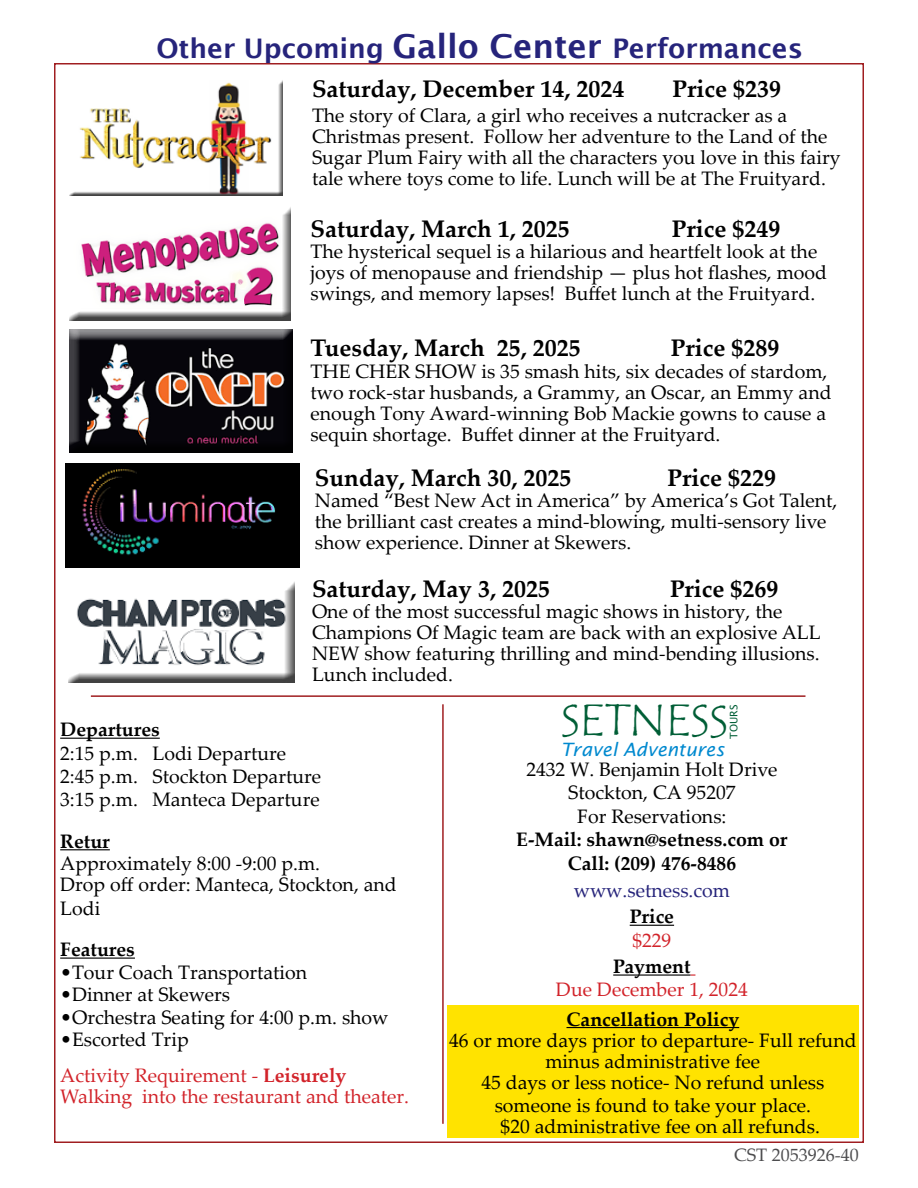
<style>
.page{position:relative;width:918px;height:1188px;background:#fff}
.page>*{position:absolute;margin:0;border:0;box-sizing:border-box;transform-origin:0 0}
.t1{font:45.45px "Tempus Sans ITC";letter-spacing:-.005em;color:#005e36}
.t2{font:600 27px "Lucida Sans";color:#26247b}
.t3{font:700 24px "Palatino Linotype";color:#000}
.t4{font:19.5px/21px "Palatino Linotype";color:#000}
.t5{font:19.5px/36px "Palatino Linotype";color:#d2232a}
.t6{font:700 19.5px/23.4px "Palatino Linotype";color:#000;text-align:center}
.t7{font:19.5px "Palatino Linotype";color:#26247b}
.t8{font:italic 18.45px "Lucida Sans";color:#0089cf}
.t9{font:18px "Palatino Linotype";color:#4d4d4f}
.t10{font:10.35px "Lucida Sans";letter-spacing:-.005em;color:#005e36}
.s1{font-size:33px}
.s2{color:#000}
.s3{font-weight:700}
</style>
<div class="page">
<hr style="left:60px;top:738px;width:100px;height:1px;background:#000">
<hr style="left:60px;top:849px;width:50px;height:1px;background:#000">
<hr style="left:60px;top:958px;width:75px;height:1px;background:#000">
<hr style="left:442px;top:704px;width:2px;height:420px;background:#a01e21">
<hr style="left:91px;top:695px;width:714px;height:2px;background:#a01e21">
<div style="left:447px;top:1005px;width:412px;height:133px;background:#ffe300"></div>
<hr style="left:567px;top:1027px;width:172px;height:1px;background:#000">
<hr style="left:630px;top:925px;width:44px;height:1px;background:#000">
<hr style="left:613px;top:974px;width:78px;height:2px;background:#000">
<div style="left:70px;top:206px;width:222px;height:116px;background:#000;opacity:.75"></div>
<div style="left:68px;top:330px;width:225px;height:122px;background:#000;opacity:.75"></div>
<img style="left:66px;top:464px;width:233px;height:104px">
<div style="left:68px;top:581px;width:228px;height:103px;background:#000;opacity:.75"></div>
<div style="left:70px;top:79px;width:213px;height:118px;background:#000;opacity:.75"></div>
<h2 class="t2" style="left:156px;top:32px;width:648px">Other Upcoming <span class="s1">Gallo Center</span> Performances</h2>
<p class="t3" style="left:312px;top:72px;width:314px">Saturday, December 14, 2024</p>
<p class="t3" style="left:673px;top:72px;width:110px">Price $239</p>
<p class="t4" style="left:312px;top:104px;width:530px">The story of Clara, a girl who receives a nutcracker as a Christmas present. Follow her adventure to the Land of the Sugar Plum Fairy with all the characters you love in this fairy tale where toys come to life. Lunch will be at The Fruityard.</p>
<p class="t3" style="left:310px;top:211px;width:261px">Saturday, March 1, 2025</p>
<p class="t3" style="left:672px;top:211px;width:110px">Price $249</p>
<p class="t4" style="left:310px;top:240px;width:518px">The hysterical sequel is a hilarious and heartfelt look at the joys of menopause and friendship — plus hot flashes, mood swings, and memory lapses! Buffet lunch at the Fruityard.</p>
<p class="t3" style="left:310px;top:331px;width:272px">Tuesday, March 25, 2025</p>
<p class="t3" style="left:671px;top:331px;width:110px">Price $289</p>
<p class="t4" style="left:310px;top:360px;width:523px">THE CHER SHOW is 35 smash hits, six decades of stardom, two rock-star husbands, a Grammy, an Oscar, an Emmy and enough Tony Award-winning Bob Mackie gowns to cause a sequin shortage. Buffet dinner at the Fruityard.</p>
<p class="t3" style="left:315px;top:461px;width:258px">Sunday, March 30, 2025</p>
<p class="t3" style="left:668px;top:461px;width:110px">Price $229</p>
<p class="t4" style="left:315px;top:489px;width:524px">Named “Best New Act in America” by America’s Got Talent, the brilliant cast creates a mind-blowing, multi-sensory live show experience. Dinner at Skewers.</p>
<p class="t3" style="left:312px;top:571px;width:240px">Saturday, May 3, 2025</p>
<p class="t3" style="left:670px;top:571px;width:110px">Price $269</p>
<p class="t4" style="left:312px;top:600px;width:510px">One of the most successful magic shows in history, the Champions Of Magic team are back with an explosive ALL NEW show featuring thrilling and mind-bending illusions.<br>Lunch included.</p>
<p class="t6" style="left:60px;top:717px;width:101px">Departures</p>
<p class="t4" style="left:60px;top:741px;width:263px;line-height:23.4px">2:15 p.m. Lodi Departure<br>2:45 p.m. Stockton Departure<br>3:15 p.m. Manteca Departure</p>
<p class="t6" style="left:60px;top:829px;width:51px">Retur</p>
<p class="t4" style="left:60px;top:851px;width:338px;line-height:22.5px">Approximately 8:00 -9:00 p.m.<br>Drop off order: Manteca, Stockton, and<br>Lodi</p>
<p class="t6" style="left:60px;top:937px;width:76px">Features</p>
<p class="t4" style="left:60px;top:961px;width:249px">•Tour Coach Transportation</p>
<p class="t4" style="left:60px;top:983px;width:171px">•Dinner at Skewers</p>
<p class="t4" style="left:60px;top:1006px;width:330px">•Orchestra Seating for 4:00 p.m. show</p>
<p class="t5" style="left:60px;top:1021px;width:288px"><span class="s2">•Escorted Trip<br></span>Activity Requirement - <span class="s3">Leisurely</span></p>
<p class="t5" style="left:60px;top:1078px;width:350px">Walking into the restaurant and theater.</p>
<h1 class="t1" style="left:561px;top:692px;width:169px">SETNESS</h1>
<p class="t8" style="left:561px;top:739px;width:165px">Travel Adventures</p>
<p class="t4" style="left:526px;top:756px;width:253px;line-height:23.7px;text-align:center">2432 W. Benjamin Holt Drive<br>Stockton, CA 95207<br>For Reservations:</p>
<p class="t6" style="left:516px;top:827px;width:273px">E-Mail: shawn@setness.com or<br>Call: (209) 476-8486</p>
<p class="t7" style="left:574px;top:876px;width:158px">www.setness.com</p>
<p class="t6" style="left:630px;top:904px;width:46px">Price</p>
<p class="t5" style="left:632px;top:921px;width:40px">$229</p>
<p class="t6" style="left:613px;top:954px;width:79px">Payment</p>
<p class="t5" style="left:556px;top:971px;width:193px">Due December 1, 2024</p>
<p class="t10" style="left:728px;top:739px;width:36px;rotate:-90deg">TOURS</p>
<p class="t6" style="left:567px;top:1007px;width:174px">Cancellation Policy</p>
<p class="t4" style="left:449px;top:1029px;width:409px;text-align:center">46 or more days prior to departure- Full refund minus administrative fee<br>45 days or less notice- No refund unless</p>
<p class="t4" style="left:495px;top:1094px;width:327px;text-align:center">someone is found to take your place. $20 administrative fee on all refunds.</p>
<p class="t9" style="left:734px;top:1142px;width:126px">CST 2053926-40</p>
</div>
